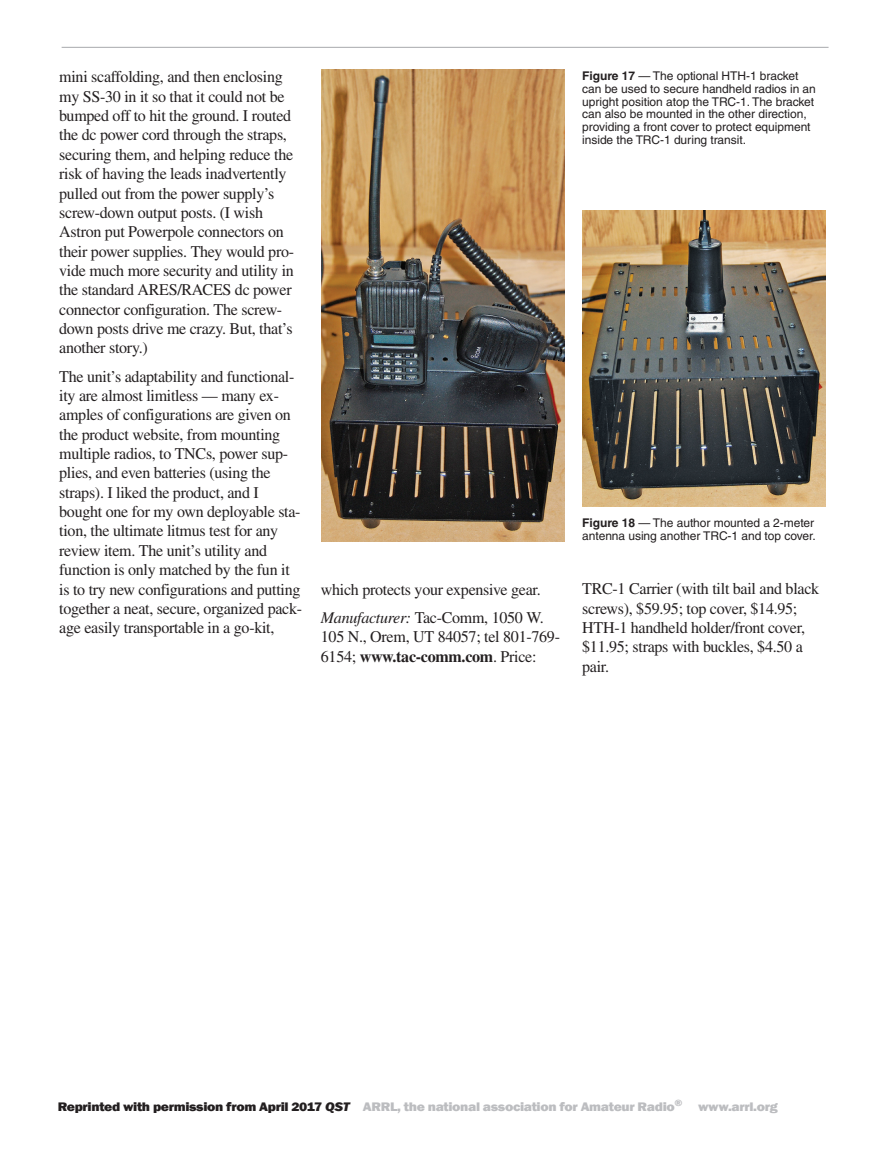
<style>
.page{position:relative;width:885px;height:1161px;background:#fff}
.page>*{position:absolute;margin:0;border:0;box-sizing:border-box;transform-origin:0 0}
.Body_Text{font:16.35px/19.4px "Times";letter-spacing:-.02em;color:#231f20}
.t1{font:800 12.75px "Franklin Gothic";letter-spacing:-.025em;color:#bcbdc0;scale:1.1 1}
.t2{font:12px/12.8px "Helvetica";letter-spacing:-.005em;color:#231f20}
.s1{font-style:italic}
.s2{font-weight:700}
.s3{color:#231f20}
.s4{font-style:italic;color:#231f20}
</style>
<div class="page">
<hr style="left:62px;top:47px;width:766px;height:1px;background:#a8a9ad">
<img style="left:321px;top:69px;width:243px;height:472px">
<img style="left:582px;top:210px;width:243px;height:296px">
<p class="Body_Text" style="left:59px;top:67px;width:236px">mini scaffolding, and then enclosing my SS-30 in it so that it could not be bumped off to hit the ground. I routed the dc power cord through the straps, securing them, and helping reduce the risk of having the leads inadvertently pulled out from the power supply’s screw-down output posts. (I wish Astron put Powerpole connectors on their power supplies. They would pro&shy;vide much more security and utility in the standard ARES/RACES dc power connector configuration. The screw&shy;down posts drive me crazy. But, that’s another story.)</p>
<p class="Body_Text" style="left:59px;top:366px;width:244px">The unit’s adaptability and functional&shy;ity are almost limitless — many ex&shy;amples of configurations are given on the product website, from mounting multiple radios, to TNCs, power sup&shy;plies, and even batteries (using the straps). I liked the product, and I bought one for my own deployable sta&shy;tion, the ultimate litmus test for any review item. The unit’s utility and function is only matched by the fun it is to try new configurations and putting together a neat, secure, organized pack&shy;age easily transportable in a go-kit,</p>
<p class="Body_Text" style="left:321px;top:579px;width:221px">which protects your expensive gear.</p>
<p class="Body_Text" style="left:321px;top:608px;width:240px"><span class="s1">Manufacturer:</span> Tac-Comm, 1050 W.<br>105 N., Orem, UT 84057; tel 801-769-<br>6154; <span class="s2">www.tac-comm.com</span>. Price:</p>
<p class="t2" style="left:582px;top:69px;width:235px"><span class="s2">Figure 17</span> — The optional HTH-1 bracket can be used to secure handheld radios in an upright position atop the TRC-1. The bracket can also be mounted in the other direction, providing a front cover to protect equipment inside the TRC-1 during transit.</p>
<p class="t2" style="left:582px;top:517px;width:235px"><span class="s2">Figure 18</span> — The author mounted a 2-meter antenna using another TRC-1 and top cover.</p>
<p class="Body_Text" style="left:582px;top:579px;width:238px">TRC-1 Carrier (with tilt bail and black screws), $59.95; top cover, $14.95;<br>HTH-1 handheld holder/front cover, $11.95; straps with buckles, $4.50 a pair.</p>
<p class="t1" style="left:58px;top:1098px;width:655px"><span class="s3">Reprinted with permission from April 2017</span> <span class="s4">QST</span> ARRL, the national association for Amateur Radio<sup>®</sup> www.arrl.org</p>
</div>
